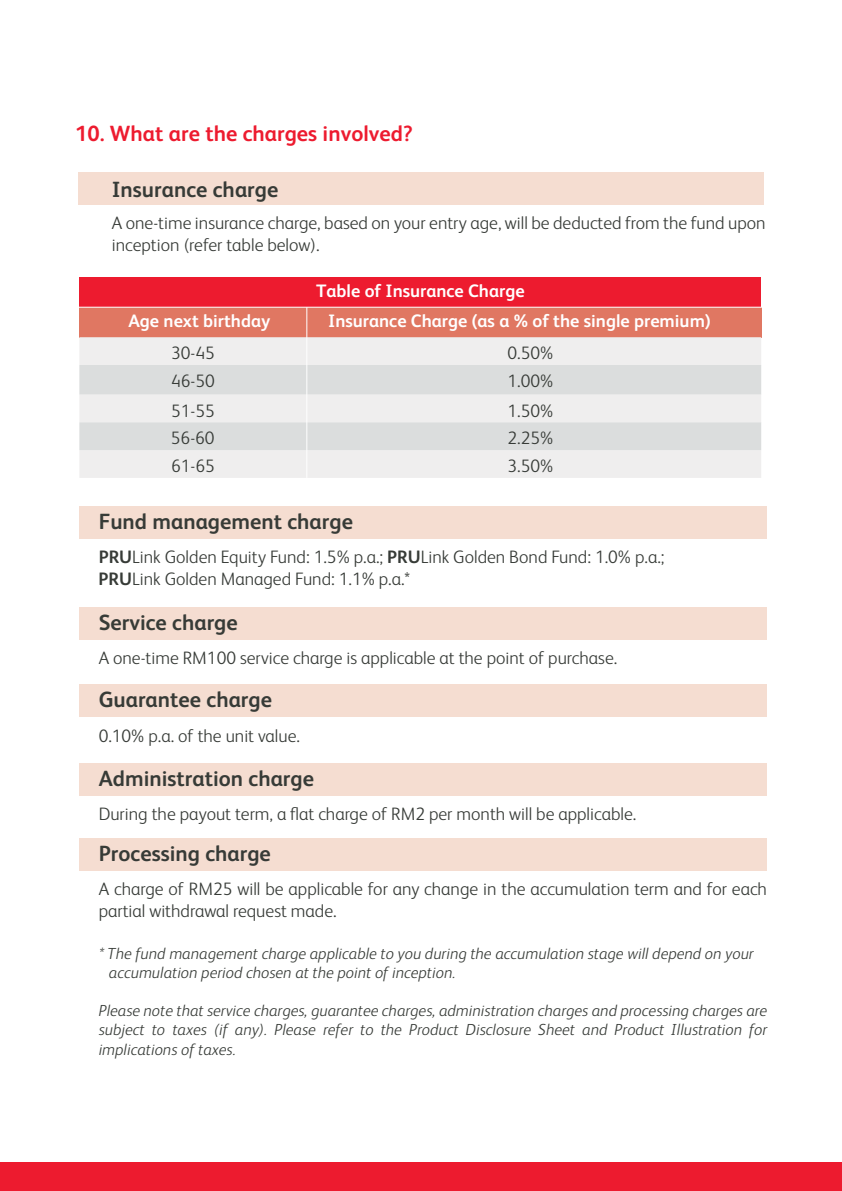
<style>
.page{position:relative;width:842px;height:1191px;background:#fff}
.page>*{position:absolute;margin:0;border:0;box-sizing:border-box;transform-origin:0 0}
.t1{font:700 22px "FS Albert Pro";color:#373b37}
.t2{font:700 22px "FS Albert Pro";color:#ed1b2f}
.t3{font:300 18px/22px "FS Albert Pro";color:#373b37}
.t4{font:700 18px "FS Albert Pro";color:#fff}
.t5{font:italic 300 16px/19.2px "FS Albert Pro";color:#373b37;text-align:justify}
.s1{font-weight:700}
</style>
<div class="page">
<div style="left:0;top:1162px;width:842px;height:29px;background:#ed1b2f"></div>
<div style="left:79px;top:277px;width:682px;height:30px;background:#ed1b2f"></div>
<div style="left:307px;top:307px;width:454px;height:30px;background:#e07762"></div>
<div style="left:79px;top:307px;width:228px;height:30px;background:#e07762"></div>
<div style="left:79px;top:337px;width:682px;height:141px;background:#efeeee"></div>
<svg style="left:79px;top:365px;width:682px;height:85px;fill:#dbdddd"></svg>
<div style="left:79px;top:506px;width:688px;height:33px;background:#f5ddd1"></div>
<div style="left:79px;top:684px;width:688px;height:33px;background:#f5ddd1"></div>
<div style="left:79px;top:763px;width:688px;height:32px;background:#f5ddd1"></div>
<div style="left:79px;top:838px;width:688px;height:32px;background:#f5ddd1"></div>
<div style="left:78px;top:172px;width:686px;height:33px;background:#f5ddd1"></div>
<div style="left:79px;top:607px;width:688px;height:33px;background:#f5ddd1"></div>
<hr style="left:306px;top:307px;width:1px;height:171px;background:#fff">
<hr style="left:77px;top:307px;width:687px;height:1px;background:#fff">
<p class="t2" style="left:75px;top:118px;width:339px">10. What are the charges involved?</p>
<p class="t1" style="left:112px;top:173px;width:168px">Insurance charge</p>
<p class="t3" style="left:112px;top:211px;width:655px">A one-time insurance charge, based on your entry age, will be deducted from the fund upon inception (refer table below).</p>
<p class="t4" style="left:316px;top:278px;width:210px">Table of Insurance Charge</p>
<p class="t4" style="left:128px;top:308px;width:143px">Age next birthday</p>
<p class="t4" style="left:328px;top:308px;width:384px">Insurance Charge (as a % of the single premium)</p>
<p class="t3" style="left:171px;top:341px;width:45px">30-45</p>
<p class="t3" style="left:507px;top:341px;width:47px">0.50%</p>
<p class="t3" style="left:171px;top:369px;width:45px">46-50</p>
<p class="t3" style="left:507px;top:369px;width:47px">1.00%</p>
<p class="t3" style="left:171px;top:398px;width:45px">51-55</p>
<p class="t3" style="left:507px;top:398px;width:47px">1.50%</p>
<p class="t3" style="left:171px;top:426px;width:45px">56-60</p>
<p class="t3" style="left:507px;top:426px;width:47px">2.25%</p>
<p class="t3" style="left:171px;top:454px;width:45px">61-65</p>
<p class="t3" style="left:507px;top:454px;width:47px">3.50%</p>
<p class="t1" style="left:99px;top:506px;width:256px">Fund management charge</p>
<p class="t3" style="left:99px;top:544px;width:567px"><span class="s1">PRU</span>Link Golden Equity Fund: 1.5% p.a.; <span class="s1">PRU</span>Link Golden Bond Fund: 1.0% p.a.;<br><span class="s1">PRU</span>Link Golden Managed Fund: 1.1% p.a.*</p>
<p class="t1" style="left:99px;top:606px;width:141px">Service charge</p>
<p class="t3" style="left:99px;top:646px;width:520px">A one-time RM100 service charge is applicable at the point of purchase.</p>
<p class="t1" style="left:99px;top:684px;width:175px">Guarantee charge</p>
<p class="t3" style="left:99px;top:723px;width:203px">0.10% p.a. of the unit value.</p>
<p class="t1" style="left:99px;top:762px;width:217px">Administration charge</p>
<p class="t3" style="left:99px;top:802px;width:539px">During the payout term, a flat charge of RM2 per month will be applicable.</p>
<p class="t1" style="left:99px;top:838px;width:174px">Processing charge</p>
<p class="t3" style="left:99px;top:877px;width:670px">A charge of RM25 will be applicable for any change in the accumulation term and for each partial withdrawal request made.</p>
<p class="t5" style="left:109px;top:942px;width:646px;text-indent:-10px">* The fund management charge applicable to you during the accumulation stage will depend on your accumulation period chosen at the point of inception.</p>
<p class="t5" style="left:99px;top:1000px;width:670px">Please note that service charges, guarantee charges, administration charges and processing charges are subject to taxes (if any). Please refer to the Product Disclosure Sheet and Product Illustration for implications of taxes.</p>
</div>
